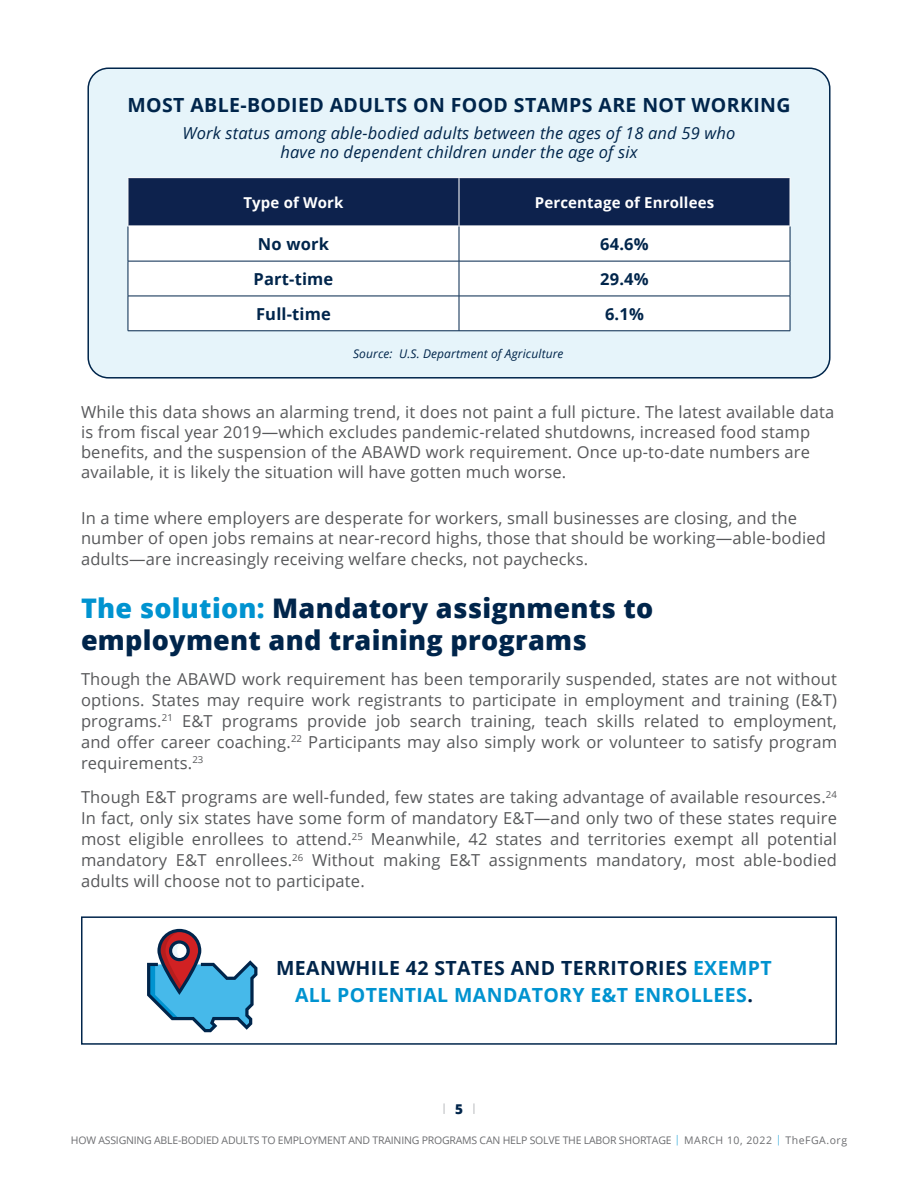
<style>
.page{position:relative;width:918px;height:1188px;background:#fff}
.page>*{position:absolute;margin:0;border:0;box-sizing:border-box;transform-origin:0 0}
.Section_Header{font:800 27px/32.4px "Open Sans";letter-spacing:.01em;color:#00254b}
.Inline_Graphic{font:700 19.5px/27px "Open Sans";letter-spacing:.02em;color:#0093d0;text-align:center}
.Inline_Graphic-2{font:700 19.5px "Open Sans";letter-spacing:.02em;color:#00254b}
.Body_Text{font:16.5px/21px "Open Sans";letter-spacing:.01em;color:#57585a}
.Inline_graphic_subhe{font:italic 16.5px/19.8px "Open Sans";letter-spacing:.01em;color:#00254b;text-align:center}
.Section_Header-2{font:700 16.5px "Open Sans";letter-spacing:.01em;color:#00254b}
.Section_Header-3{font:700 15px "Open Sans";letter-spacing:.01em;color:#fff}
.t1{font:800 13.5px "Open Sans";color:#00254b}
.Source{font:italic 12px "Open Sans";letter-spacing:.01em;color:#00254b}
.t2{font:10.5px "Open Sans";letter-spacing:-.02em;color:#6c6d70}
.s1{color:#0093d0}
.s2{color:#00254b}
.s3{color:#4db4de}
</style>
<div class="page">
<svg style="left:443px;top:1103px;width:2px;height:11px"></svg>
<svg style="left:473px;top:1103px;width:2px;height:11px"></svg>
<div style="left:88px;top:68px;width:742px;height:310px;background:#e6f4fa;border-radius:20px"></div>
<div style="left:87px;top:68px;width:744px;height:311px;border:2px solid #00254b;border-radius:20px"></div>
<div style="left:128px;top:178px;width:662px;height:47px;background:#0d224d"></div>
<div style="left:129px;top:226px;width:661px;height:105px;background:#fff"></div>
<hr style="left:790px;top:178px;width:1px;height:47px;background:#fff">
<hr style="left:459px;top:225px;width:332px;height:1px;background:#fff">
<hr style="left:459px;top:177px;width:332px;height:1px;background:#fff">
<hr style="left:127px;top:177px;width:332px;height:1px;background:#fff">
<hr style="left:127px;top:178px;width:1px;height:47px;background:#fff">
<hr style="left:458px;top:178px;width:2px;height:47px;background:#fff">
<hr style="left:127px;top:225px;width:332px;height:1px;background:#fff">
<hr style="left:128px;top:226px;width:1px;height:35px;background:#00254b">
<hr style="left:459px;top:226px;width:1px;height:35px;background:#00254b">
<hr style="left:790px;top:226px;width:1px;height:35px;background:#00254b">
<hr style="left:128px;top:261px;width:331px;height:1px;background:#00254b">
<hr style="left:128px;top:261px;width:1px;height:35px;background:#00254b">
<hr style="left:459px;top:261px;width:331px;height:1px;background:#00254b">
<hr style="left:459px;top:261px;width:1px;height:35px;background:#00254b">
<hr style="left:790px;top:261px;width:1px;height:35px;background:#00254b">
<hr style="left:128px;top:296px;width:331px;height:1px;background:#00254b">
<hr style="left:128px;top:296px;width:1px;height:35px;background:#00254b">
<hr style="left:459px;top:296px;width:331px;height:1px;background:#00254b">
<hr style="left:459px;top:296px;width:1px;height:35px;background:#00254b">
<hr style="left:790px;top:296px;width:1px;height:35px;background:#00254b">
<hr style="left:128px;top:331px;width:331px;height:1px;background:#00254b">
<hr style="left:459px;top:331px;width:331px;height:1px;background:#00254b">
<svg style="left:147px;top:929px;width:110px;height:103px"></svg>
<div style="left:81px;top:916px;width:756px;height:129px;border:2px solid #00254b"></div>
<p class="Inline_Graphic-2" style="left:127px;top:91px;width:665px">MOST ABLE-BODIED ADULTS ON FOOD STAMPS ARE NOT WORKING</p>
<p class="Inline_graphic_subhe" style="left:183px;top:122px;width:554px">Work status among able-bodied adults between the ages of 18 and 59 who have no dependent children under the age of six</p>
<p class="Section_Header-3" style="left:243px;top:191px;width:102px">Type of Work</p>
<p class="Section_Header-3" style="left:535px;top:191px;width:181px">Percentage of Enrollees</p>
<p class="Section_Header-2" style="left:258px;top:232px;width:72px">No work</p>
<p class="Section_Header-2" style="left:600px;top:232px;width:50px">64.6%</p>
<p class="Section_Header-2" style="left:254px;top:267px;width:81px">Part-time</p>
<p class="Section_Header-2" style="left:600px;top:267px;width:50px">29.4%</p>
<p class="Section_Header-2" style="left:256px;top:302px;width:76px">Full-time</p>
<p class="Section_Header-2" style="left:605px;top:302px;width:40px">6.1%</p>
<p class="Source" style="left:353px;top:345px;width:212px">Source: U.S. Department of Agriculture</p>
<p class="Body_Text" style="left:81px;top:402px;width:755px;line-height:19.8px">While this data shows an alarming trend, it does not paint a full picture. The latest available data is from fiscal year 2019—which excludes pandemic-related shutdowns, increased food stamp benefits, and the suspension of the ABAWD work requirement. Once up-to-date numbers are available, it is likely the situation will have gotten much worse.</p>
<p class="Body_Text" style="left:81px;top:508px;width:746px;line-height:20.4px">In a time where employers are desperate for workers, small businesses are closing, and the number of open jobs remains at near-record highs, those that should be working—able-bodied adults—are increasingly receiving welfare checks, not paychecks.</p>
<p class="Section_Header" style="left:81px;top:590px;width:574px"><span class="s1">The solution:</span> Mandatory assignments to employment and training programs</p>
<p class="Body_Text" style="left:81px;top:668px;width:758px;text-align:justify">Though the ABAWD work requirement has been temporarily suspended, states are not without options. States may require work registrants to participate in employment and training (E&amp;T) programs.<sup>21</sup> E&amp;T programs provide job search training, teach skills related to employment, and offer career coaching.<sup>22</sup> Participants may also simply work or volunteer to satisfy program requirements.<sup>23</sup></p>
<p class="Body_Text" style="left:81px;top:786px;width:758px;text-align:justify">Though E&amp;T programs are well-funded, few states are taking advantage of available resources.<sup>24<br></sup>In fact, only six states have some form of mandatory E&amp;T—and only two of these states require most eligible enrollees to attend.<sup>25</sup> Meanwhile, 42 states and territories exempt all potential mandatory E&amp;T enrollees.<sup>26</sup> Without making E&amp;T assignments mandatory, most able-bodied adults will choose not to participate.</p>
<p class="Inline_Graphic" style="left:276px;top:954px;width:497px"><span class="s2">MEANWHILE 42 STATES AND TERRITORIES</span> EXEMPT<br>ALL POTENTIAL MANDATORY E&amp;T ENROLLEES<span class="s2">.</span></p>
<p class="t1" style="left:455px;top:1099px;width:9px">5</p>
<p class="t2" style="left:71px;top:1133px;width:778px">HOW ASSIGNING ABLE-BODIED ADULTS TO EMPLOYMENT AND TRAINING PROGRAMS CAN HELP SOLVE THE LABOR SHORTAGE <span class="s3">|</span> MARCH 10, 2022 <span class="s3">|</span> TheFGA.org</p>
</div>
